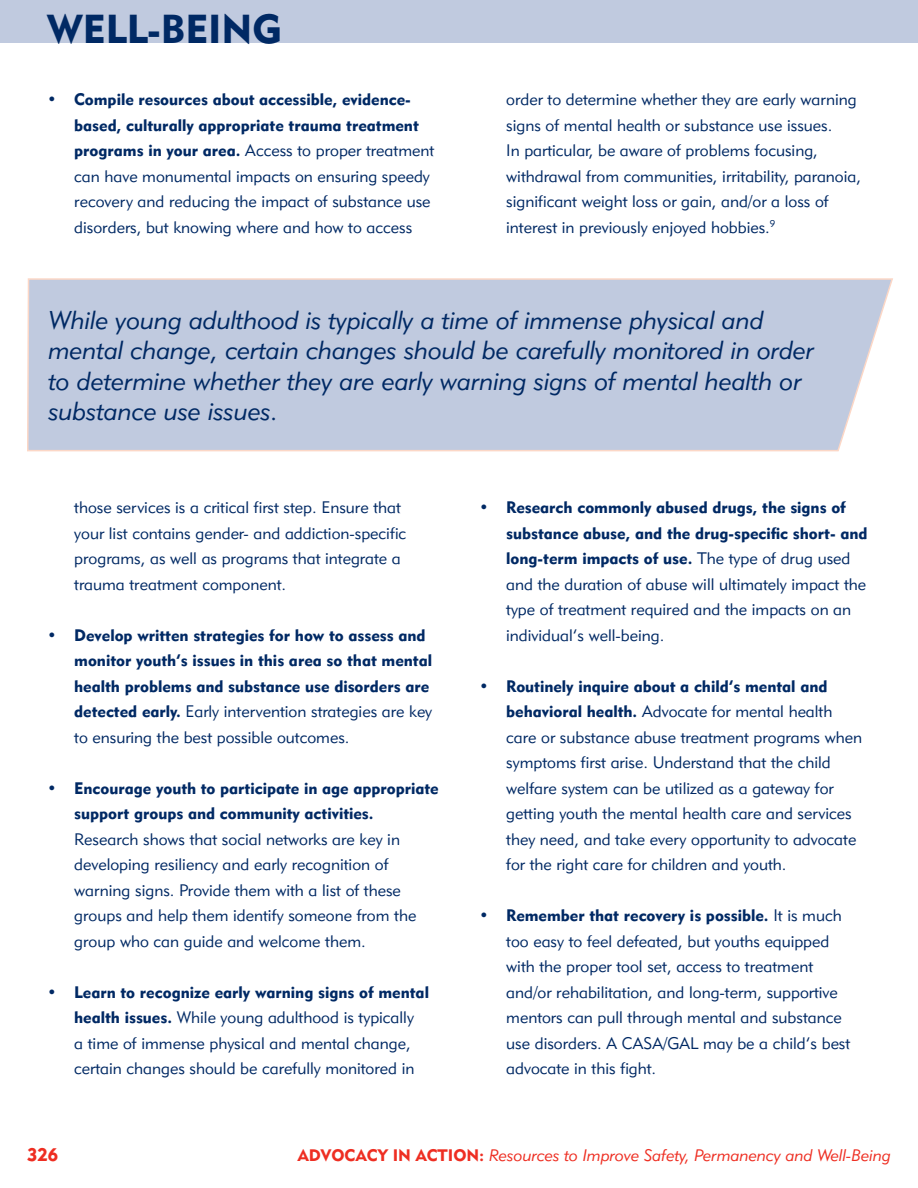
<style>
.page{position:relative;width:918px;height:1188px;background:#fff}
.page>*{position:absolute;margin:0;border:0;box-sizing:border-box;transform-origin:0 0}
.t1{font:39.9px "Geometric 415 BT Black A";color:#002964}
.Flag{font:25.5px/30.6px "Geometric 415 BT Lite Italic A";color:#002964}
.t2{font:18px "Geometric 415 BT Black A";color:#ee2e22}
.t3{font:16.5px/25.5px "Geometric 415 BT Lite A";color:#002964}
.t4{font:16.5px/25.5px "Geometric 415 BT Black A";color:#002964}
.t5{font:16.5px "Geometric 415 BT Lite Italic A";color:#ee2e22}
.s1{font-family:"Geometric 415 BT Black A"}
.s2{font-family:"Geometric 415 BT Lite A"}
</style>
<div class="page">
<div style="left:27px;top:278px;width:866px;height:174px;background:#c0cadf"></div>
<div style="left:0;top:0;width:918px;height:43px;background:#c0cadf"></div>
<h1 class="t1" style="left:47px;top:4px;width:236px">WELL-BEING</h1>
<p class="t3" style="left:74px;top:86px;width:361px;text-indent:-27px">• <span class="s1">Compile resources about accessible, evidence&shy;based, culturally appropriate trauma treatment programs in your area.</span> Access to proper treatment can have monumental impacts on ensuring speedy recovery and reducing the impact of substance use disorders, but knowing where and how to access</p>
<p class="t3" style="left:506px;top:86px;width:356px">order to determine whether they are early warning signs of mental health or substance use issues.<br>In particular, be aware of problems focusing, withdrawal from communities, irritability, paranoia, significant weight loss or gain, and/or a loss of interest in previously enjoyed hobbies.<sup>9</sup></p>
<p class="Flag" style="left:49px;top:304px;width:767px">While young adulthood is typically a time of immense physical and mental change, certain changes should be carefully monitored in order to determine whether they are early warning signs of mental health or substance use issues.</p>
<p class="t3" style="left:74px;top:494px;width:333px">those services is a critical first step. Ensure that your list contains gender- and addiction-specific programs, as well as programs that integrate a trauma treatment component.</p>
<p class="t4" style="left:74px;top:622px;width:360px;text-indent:-27px"><span class="s2">•</span> Develop written strategies for how to assess and monitor youth’s issues in this area so that mental health problems and substance use disorders are detected early. <span class="s2">Early intervention strategies are key to ensuring the best possible outcomes.</span></p>
<p class="t3" style="left:74px;top:775px;width:366px;text-indent:-27px">• <span class="s1">Encourage youth to participate in age appropriate support groups and community activities.<br></span>Research shows that social networks are key in developing resiliency and early recognition of warning signs. Provide them with a list of these groups and help them identify someone from the group who can guide and welcome them.</p>
<p class="t3" style="left:74px;top:979px;width:356px;text-indent:-27px">• <span class="s1">Learn to recognize early warning signs of mental health issues.</span> While young adulthood is typically<br>a time of immense physical and mental change, certain changes should be carefully monitored in</p>
<p class="t3" style="left:506px;top:494px;width:363px;text-indent:-27px">• <span class="s1">Research commonly abused drugs, the signs of substance abuse, and the drug-specific short- and long-term impacts of use.</span> The type of drug used and the duration of abuse will ultimately impact the type of treatment required and the impacts on an individual’s well-being.</p>
<p class="t3" style="left:506px;top:673px;width:357px;text-indent:-27px">• <span class="s1">Routinely inquire about a child’s mental and behavioral health.</span> Advocate for mental health care or substance abuse treatment programs when symptoms first arise. Understand that the child welfare system can be utilized as a gateway for getting youth the mental health care and services they need, and take every opportunity to advocate for the right care for children and youth.</p>
<p class="t3" style="left:506px;top:902px;width:346px;text-indent:-27px">• <span class="s1">Remember that recovery is possible.</span> It is much too easy to feel defeated, but youths equipped with the proper tool set, access to treatment and/or rehabilitation, and long-term, supportive mentors can pull through mental and substance use disorders. A CASA/GAL may be a child’s best advocate in this fight.</p>
<p class="t2" style="left:27px;top:1144px;width:33px">326</p>
<p class="t5" style="left:298px;top:1145px;width:595px"><span class="s1">ADVOCACY IN ACTION:</span> Resources to Improve Safety, Permanency and Well-Being</p>
</div>
